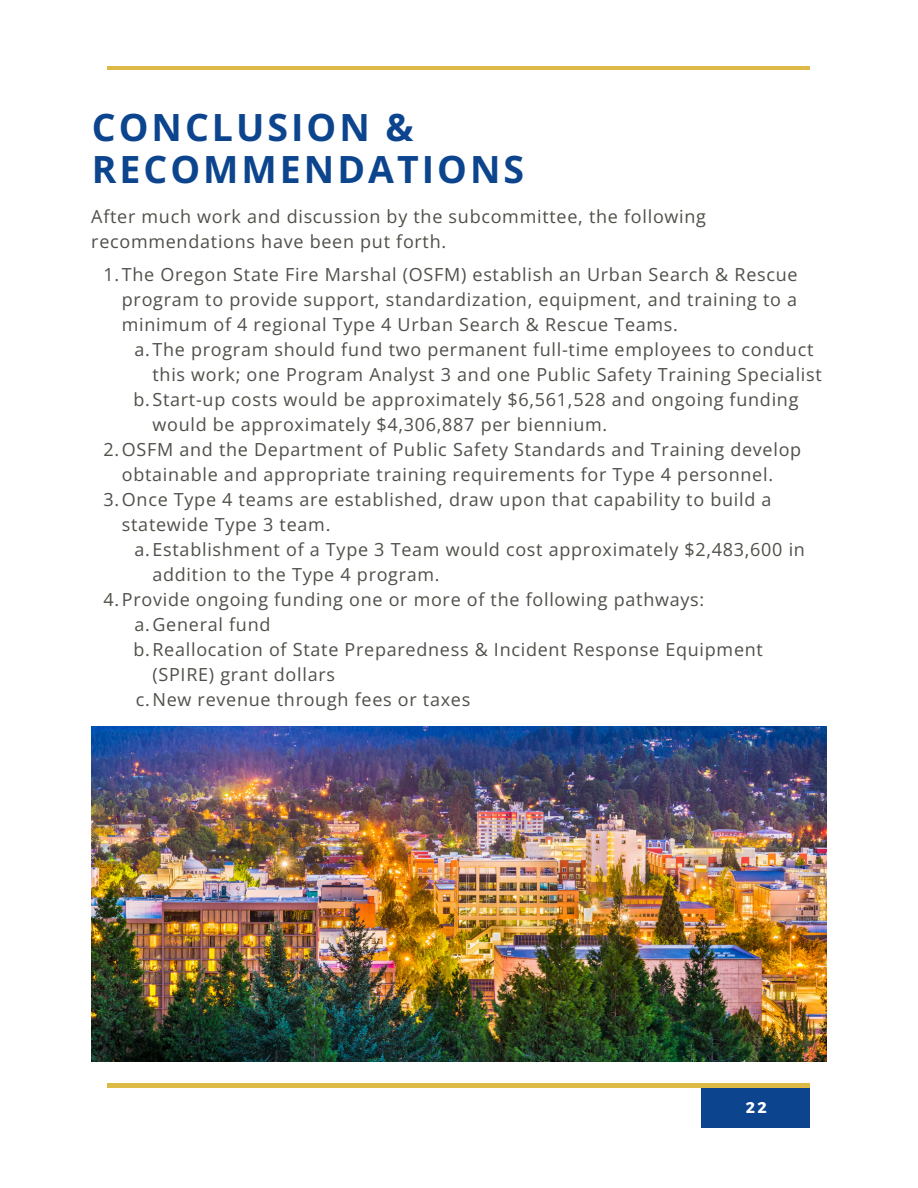
<style>
.page{position:relative;width:918px;height:1188px;background:#fff}
.page>*{position:absolute;margin:0;border:0;box-sizing:border-box;transform-origin:0 0}
.t1{font:700 37.5px/41.7px "Open Sans";letter-spacing:.08em;color:#0c458e}
.t2{font:18px/25px "Open Sans";letter-spacing:.04em;color:#4e5049}
.t3{font:700 15.6px "Montserrat";color:#fff}
</style>
<div class="page">
<hr style="left:107px;top:67px;width:703px;height:3px;background:#ddba46">
<div style="left:701px;top:1084px;width:108px;height:44px;background:#0c458e"></div>
<hr style="left:107px;top:1084px;width:703px;height:3px;background:#ddba46">
<img style="left:92px;top:726px;width:734px;height:335px">
<p class="t1" style="left:92px;top:106px;width:434px">CONCLUSION &amp;<br>RECOMMENDATIONS</p>
<p class="t2" style="left:91px;top:204px;width:616px">After much work and discussion by the subcommittee, the following recommendations have been put forth.</p>
<h1 class="t2" style="left:122px;top:262px;width:677px;text-align:justify;text-indent:-18px">1.The Oregon State Fire Marshal (OSFM) establish an Urban Search &amp; Rescue program to provide support, standardization, equipment, and training to a minimum of 4 regional Type 4 Urban Search &amp; Rescue Teams.</h1>
<p class="t2" style="left:152px;top:337px;width:671px;text-indent:-18px">a.The program should fund two permanent full-time employees to conduct this work; one Program Analyst 3 and one Public Safety Training Specialist</p>
<p class="t2" style="left:152px;top:387px;width:648px;text-indent:-19px">b.Start-up costs would be approximately $6,561,528 and ongoing funding would be approximately $4,306,887 per biennium.</p>
<p class="t2" style="left:104px;top:437px;width:699px;text-align:center">2.OSFM and the Department of Public Safety Standards and Training develop obtainable and appropriate training requirements for Type 4 personnel.</p>
<p class="t2" style="left:122px;top:487px;width:651px;text-indent:-18px">3.Once Type 4 teams are established, draw upon that capability to build a statewide Type 3 team.</p>
<p class="t2" style="left:152px;top:537px;width:654px;text-indent:-18px">a.Establishment of a Type 3 Team would cost approximately $2,483,600 in addition to the Type 4 program.</p>
<p class="t2" style="left:104px;top:587px;width:602px">4.Provide ongoing funding one or more of the following pathways:</p>
<p class="t2" style="left:134px;top:612px;width:137px">a.General fund</p>
<p class="t2" style="left:152px;top:637px;width:612px;text-indent:-19px">b.Reallocation of State Preparedness &amp; Incident Response Equipment (SPIRE) grant dollars</p>
<p class="t2" style="left:136px;top:687px;width:336px">c.New revenue through fees or taxes</p>
<p class="t3" style="left:746px;top:1097px;width:22px">22</p>
</div>
